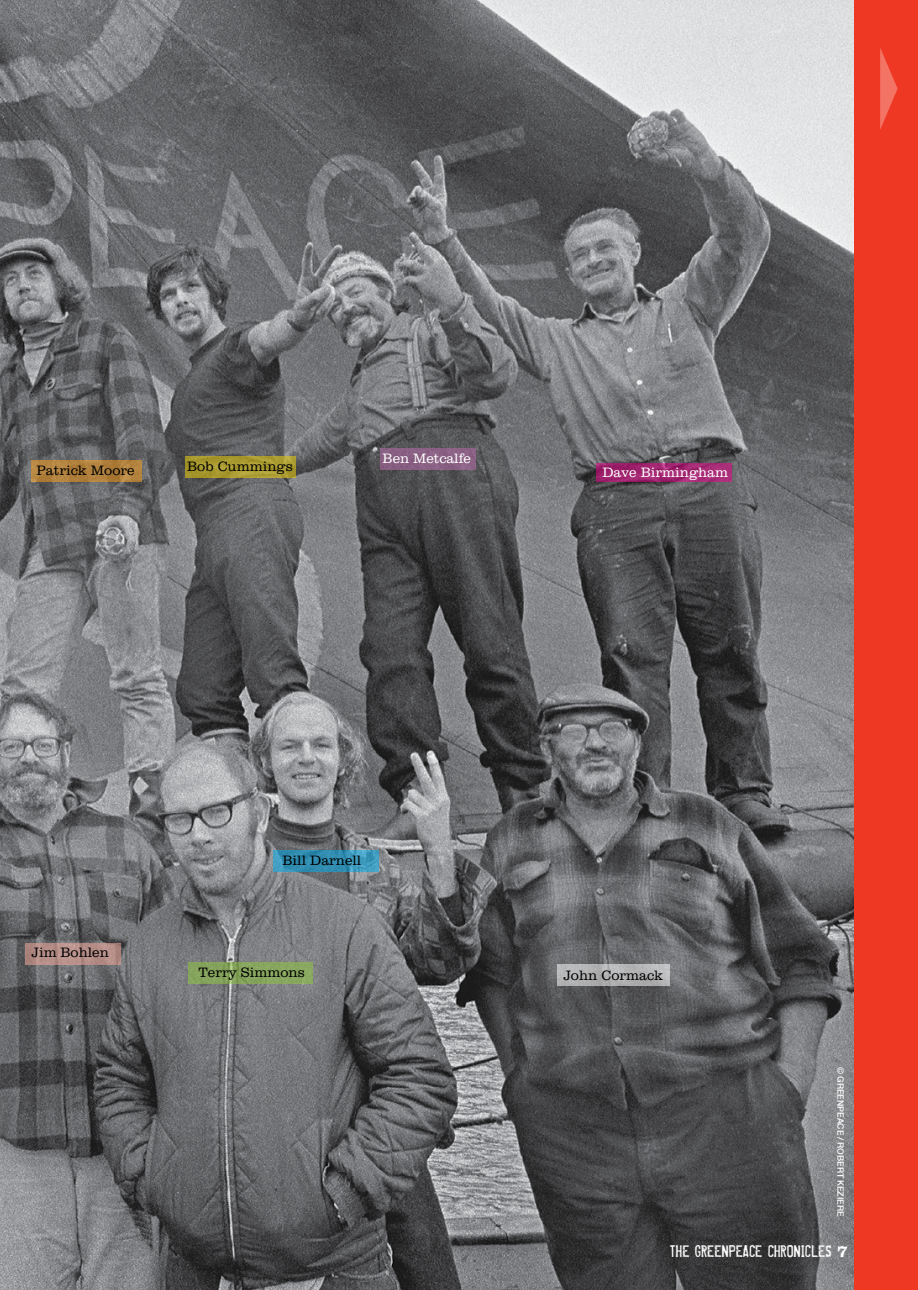
<style>
.page{position:relative;width:918px;height:1290px;background:#fff}
.page>*{position:absolute;margin:0;border:0;box-sizing:border-box;transform-origin:0 0}
.t1{font:17.5px "Misproject";color:#fff}
.t2{font:300 14px "Clarendon BT";color:#000}
.t3{font:300 14px "Clarendon BT";color:#fff}
.t4{font:500 8.75px "Helvetica Neue LT Com";color:#fff}
.s1{font-family:"Clarendon BT";font-weight:800}
</style>
<div class="page">
<img style="left:0;top:0;width:854px;height:1290px">
<div style="left:854px;top:0;width:64px;height:1290px;background:#ee3824"></div>
<svg style="left:596px;top:463px;width:136px;height:19px;background:#a32671"></svg>
<div style="left:380px;top:448px;width:96px;height:22px;background:#8a6083"></div>
<svg style="left:185px;top:456px;width:110px;height:22px;background:#a99a30"></svg>
<svg style="left:189px;top:962px;width:124px;height:22px;background:#86a55d"></svg>
<svg style="left:558px;top:964px;width:112px;height:22px;background:#b3b3b4"></svg>
<svg style="left:273px;top:850px;width:105px;height:22px;background:#3592b5"></svg>
<svg style="left:25px;top:943px;width:96px;height:21px;background:#b48d87"></svg>
<svg style="left:31px;top:460px;width:111px;height:22px;background:#b1813e"></svg>
<svg style="left:880px;top:48px;width:17px;height:81px"></svg>
<p class="t2" style="left:36px;top:462px;width:100px">Patrick Moore</p>
<p class="t2" style="left:187px;top:458px;width:107px">Bob Cummings</p>
<p class="t3" style="left:382px;top:449px;width:90px">Ben Metcalfe</p>
<p class="t3" style="left:602px;top:464px;width:127px">Dave Birmingham</p>
<p class="t2" style="left:31px;top:944px;width:79px">Jim Bohlen</p>
<p class="t2" style="left:282px;top:852px;width:80px">Bill Darnell</p>
<p class="t2" style="left:199px;top:964px;width:108px">Terry Simmons</p>
<p class="t2" style="left:563px;top:966px;width:101px">John Cormack</p>
<p class="t4" style="left:846px;top:1067px;width:150px;rotate:90deg">© Greenpeace / ROBERT KEZIERE</p>
<p class="t1" style="left:670px;top:1239px;width:180px">THE GREENPEACE CHRONICLES <span class="s1">7</span></p>
</div>
